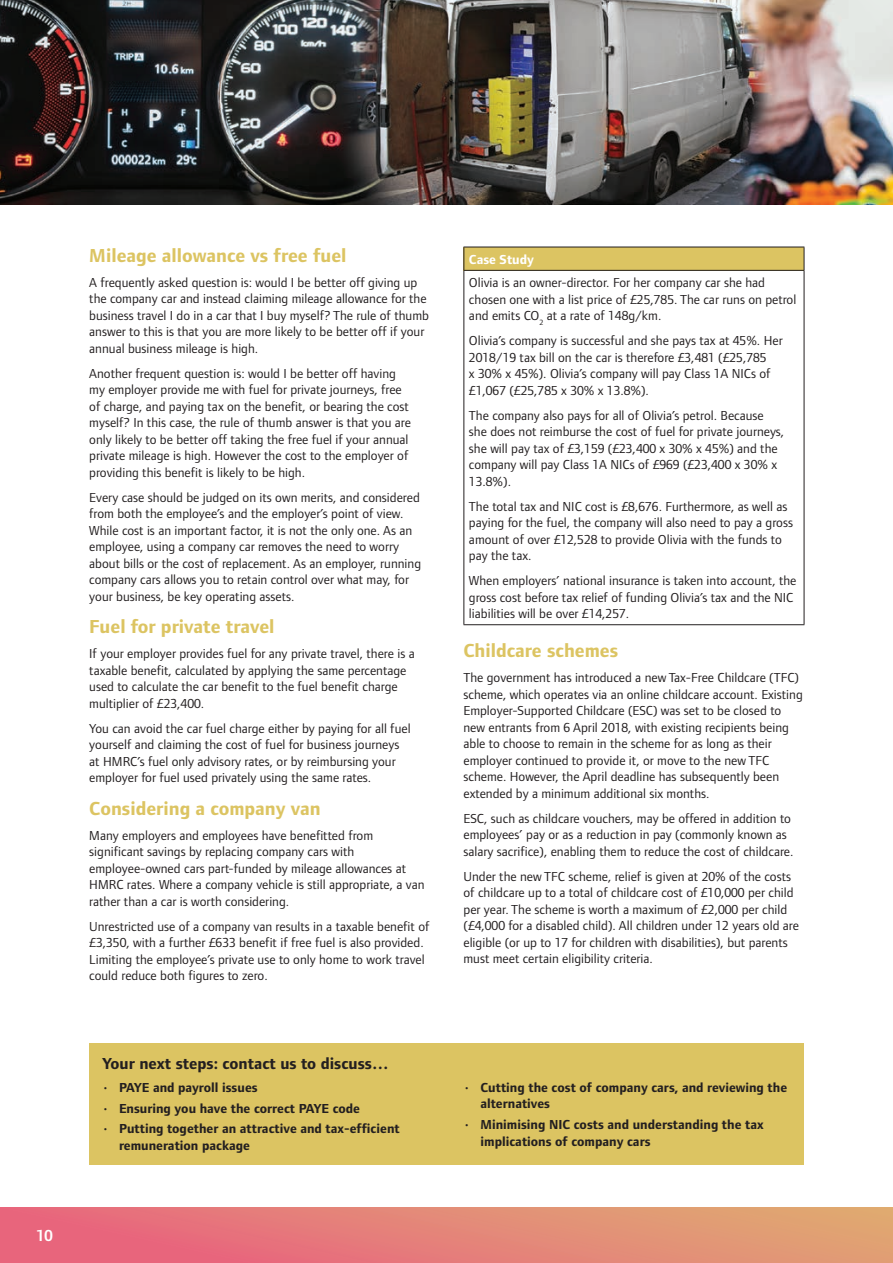
<style>
.page{position:relative;width:893px;height:1263px;background:#fff}
.page>*{position:absolute;margin:0;border:0;box-sizing:border-box;transform-origin:0 0}
.t1{font:700 19.5px "Foundry Form Sans";color:#dcc462}
.t2{font:700 16.5px "Foundry Form Sans";color:#231f20}
.t3{font:600 16.5px "Foundry Form Sans";color:#fff}
.t4{font:13.5px/16.5px "Foundry Form Sans";color:#231f20}
.t5{font:700 13.5px/16.5px "Foundry Form Sans";color:#231f20}
.t6{font:700 13.5px "Foundry Form Sans";color:#fff}
.s1{font-weight:400}
</style>
<div class="page">
<div style="left:0;top:1208px;width:893px;height:55px;background:linear-gradient(to right,#e9607e,#e0a673)"></div>
<img style="left:0;top:0;width:893px;height:204px">
<div style="left:464px;top:247px;width:340px;height:23px;background:#dcc462"></div>
<hr style="left:463px;top:247px;width:341px;height:1px;background:#231f20">
<svg style="left:463px;top:247px;width:1px;height:23px"></svg>
<svg style="left:804px;top:247px;width:1px;height:23px"></svg>
<hr style="left:463px;top:270px;width:341px;height:1px;background:#231f20">
<hr style="left:463px;top:271px;width:1px;height:353px;background:#231f20">
<hr style="left:804px;top:271px;width:1px;height:353px;background:#231f20">
<hr style="left:463px;top:624px;width:341px;height:1px;background:#231f20">
<div style="left:89px;top:1043px;width:715px;height:122px;background:#dcc462"></div>
<p class="t3" style="left:36px;top:1226px;width:18px">10</p>
<h1 class="t1" style="left:89px;top:244px;width:259px">Mileage allowance vs free fuel</h1>
<p class="t4" style="left:89px;top:274px;width:341px">A frequently asked question is: would I be better off giving up the company car and instead claiming mileage allowance for the business travel I do in a car that I buy myself? The rule of thumb answer to this is that you are more likely to be better off if your annual business mileage is high.</p>
<p class="t4" style="left:89px;top:365px;width:323px">Another frequent question is: would I be better off having my employer provide me with fuel for private journeys, free of charge, and paying tax on the benefit, or bearing the cost myself? In this case, the rule of thumb answer is that you are only likely to be better off taking the free fuel if your annual private mileage is high. However the cost to the employer of providing this benefit is likely to be high.</p>
<p class="t4" style="left:89px;top:489px;width:333px">Every case should be judged on its own merits, and considered from both the employee’s and the employer’s point of view.<br>While cost is an important factor, it is not the only one. As an employee, using a company car removes the need to worry about bills or the cost of replacement. As an employer, running company cars allows you to retain control over what may, for your business, be key operating assets.</p>
<h1 class="t1" style="left:89px;top:616px;width:187px">Fuel for private travel</h1>
<p class="t4" style="left:89px;top:645px;width:327px">If your employer provides fuel for any private travel, there is a taxable benefit, calculated by applying the same percentage used to calculate the car benefit to the fuel benefit charge multiplier of £23,400.</p>
<p class="t4" style="left:89px;top:720px;width:323px">You can avoid the car fuel charge either by paying for all fuel yourself and claiming the cost of fuel for business journeys at HMRC’s fuel only advisory rates, or by reimbursing your employer for fuel used privately using the same rates.</p>
<h1 class="t1" style="left:89px;top:797px;width:233px">Considering a company van</h1>
<p class="t4" style="left:89px;top:827px;width:337px">Many employers and employees have benefitted from significant savings by replacing company cars with employee-owned cars part-funded by mileage allowances at HMRC rates. Where a company vehicle is still appropriate, a van rather than a car is worth considering.</p>
<p class="t4" style="left:89px;top:918px;width:342px">Unrestricted use of a company van results in a taxable benefit of £3,350, with a further £633 benefit if free fuel is also provided.<br>Limiting the employee’s private use to only home to work travel could reduce both figures to zero.</p>
<p class="t2" style="left:102px;top:1054px;width:288px">Your next steps: contact us to discuss…</p>
<p class="t5" style="left:102px;top:1079px;width:157px"><span class="s1">•</span> PAYE and payroll issues</p>
<p class="t5" style="left:102px;top:1100px;width:260px"><span class="s1">•</span> Ensuring you have the correct PAYE code</p>
<p class="t5" style="left:119px;top:1120px;width:282px;text-indent:-17px"><span class="s1">•</span> Putting together an attractive and tax-efficient remuneration package</p>
<p class="t6" style="left:469px;top:252px;width:66px">Case Study</p>
<p class="t4" style="left:469px;top:274px;width:329px">Olivia is an owner-director. For her company car she had chosen one with a list price of £25,785. The car runs on petrol and emits CO<sub>2</sub> at a rate of 148g/km.</p>
<p class="t4" style="left:469px;top:332px;width:315px">Olivia’s company is successful and she pays tax at 45%. Her 2018/19 tax bill on the car is therefore £3,481 (£25,785<br>x 30% x 45%). Olivia’s company will pay Class 1A NICs of £1,067 (£25,785 x 30% x 13.8%).</p>
<p class="t4" style="left:469px;top:407px;width:317px">The company also pays for all of Olivia’s petrol. Because she does not reimburse the cost of fuel for private journeys, she will pay tax of £3,159 (£23,400 x 30% x 45%) and the company will pay Class 1A NICs of £969 (£23,400 x 30% x 13.8%).</p>
<p class="t4" style="left:469px;top:498px;width:326px">The total tax and NIC cost is £8,676. Furthermore, as well as paying for the fuel, the company will also need to pay a gross amount of over £12,528 to provide Olivia with the funds to pay the tax.</p>
<p class="t4" style="left:469px;top:572px;width:329px">When employers’ national insurance is taken into account, the gross cost before tax relief of funding Olivia’s tax and the NIC liabilities will be over £14,257.</p>
<h1 class="t1" style="left:463px;top:640px;width:156px">Childcare schemes</h1>
<p class="t4" style="left:463px;top:669px;width:341px">The government has introduced a new Tax-Free Childcare (TFC) scheme, which operates via an online childcare account. Existing Employer-Supported Childcare (ESC) was set to be closed to new entrants from 6 April 2018, with existing recipients being able to choose to remain in the scheme for as long as their employer continued to provide it, or move to the new TFC scheme. However, the April deadline has subsequently been extended by a minimum additional six months.</p>
<p class="t4" style="left:463px;top:810px;width:332px">ESC, such as childcare vouchers, may be offered in addition to employees’ pay or as a reduction in pay (commonly known as salary sacrifice), enabling them to reduce the cost of childcare.</p>
<p class="t4" style="left:463px;top:868px;width:337px">Under the new TFC scheme, relief is given at 20% of the costs of childcare up to a total of childcare cost of £10,000 per child per year. The scheme is worth a maximum of £2,000 per child (£4,000 for a disabled child). All children under 12 years old are eligible (or up to 17 for children with disabilities), but parents must meet certain eligibility criteria.</p>
<p class="t5" style="left:480px;top:1079px;width:308px;text-indent:-17px"><span class="s1">•</span> Cutting the cost of company cars, and reviewing the alternatives</p>
<p class="t5" style="left:480px;top:1116px;width:285px;text-indent:-17px"><span class="s1">•</span> Minimising NIC costs and understanding the tax implications of company cars</p>
</div>
